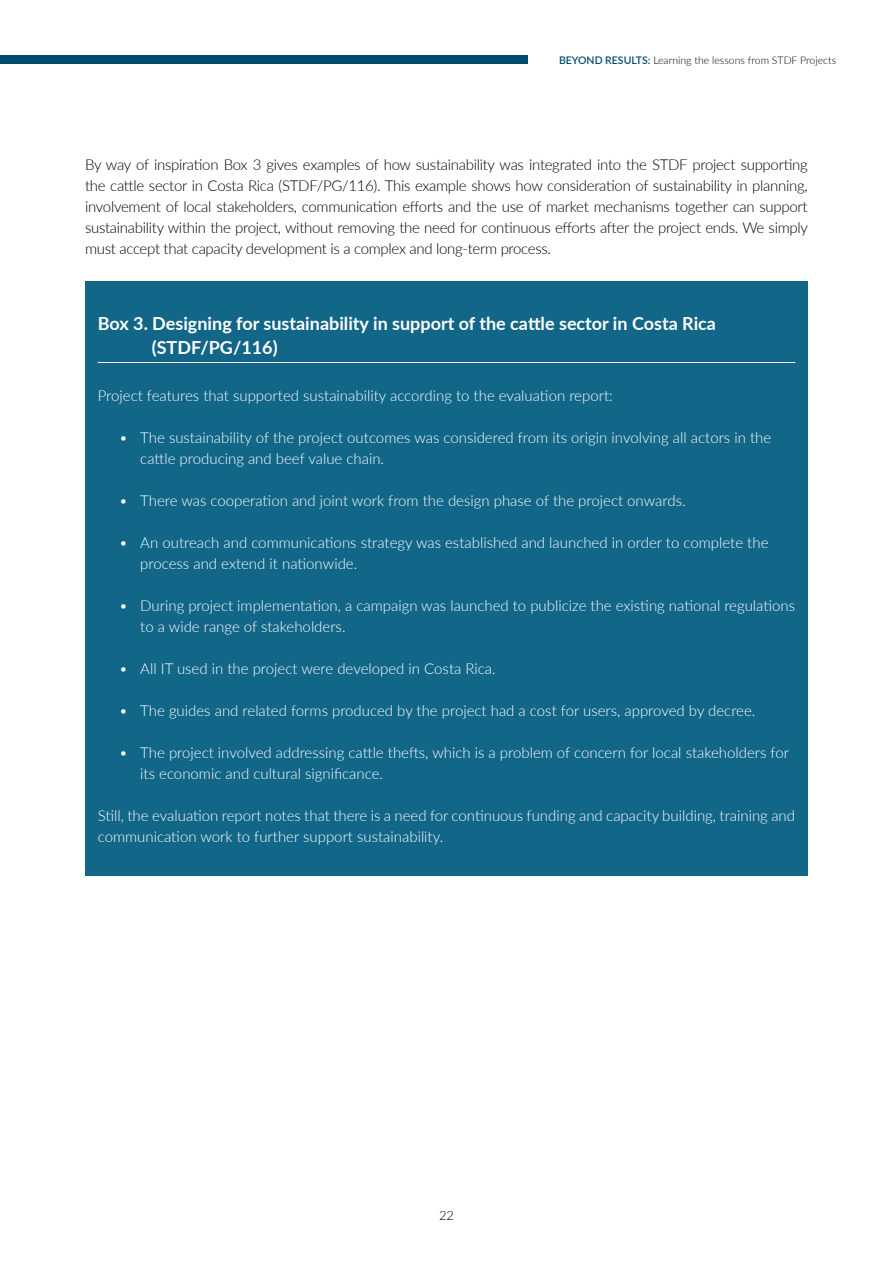
<style>
.page{position:relative;width:893px;height:1263px;background:#fff}
.page>*{position:absolute;margin:0;border:0;box-sizing:border-box;transform-origin:0 0}
.t1{font:700 18px/24px "Lato";color:#fff}
.t2{font:300 15px/21px "Lato";color:#fff}
.t3{font:300 15px/21px "Lato";letter-spacing:-.02em;color:#000;text-align:justify}
.t4{font:300 12.9px "Lato";color:#000}
.t5{font:300 10.5px "Lato";color:#000}
.s1{font-weight:600;color:#004b6e}
</style>
<div class="page">
<div style="left:0;top:55px;width:527px;height:9px;background:#004b6e"></div>
<div style="left:85px;top:281px;width:723px;height:595px;background:#126688"></div>
<hr style="left:98px;top:362px;width:697px;height:1px;background:#fff">
<p class="t5" style="left:559px;top:53px;width:279px"><span class="s1">BEYOND RESULTS:</span> Learning the lessons from STDF Projects</p>
<p class="t3" style="left:85px;top:153px;width:724px">By way of inspiration Box 3 gives examples of how sustainability was integrated into the STDF project supporting the cattle sector in Costa Rica (STDF/PG/116). This example shows how consideration of sustainability in planning, involvement of local stakeholders, communication efforts and the use of market mechanisms together can support sustainability within the project, without removing the need for continuous efforts after the project ends. We simply must accept that capacity development is a complex and long-term process.</p>
<p class="t1" style="left:152px;top:310px;width:566px;text-indent:-54px">Box 3. Designing for sustainability in support of the cattle sector in Costa Rica (STDF/PG/116)</p>
<p class="t2" style="left:98px;top:384px;width:516px">Project features that supported sustainability according to the evaluation report:</p>
<p class="t2" style="left:140px;top:426px;width:632px;text-indent:-21px">• The sustainability of the project outcomes was considered from its origin involving all actors in the cattle producing and beef value chain.</p>
<p class="t2" style="left:119px;top:489px;width:568px">• There was cooperation and joint work from the design phase of the project onwards.</p>
<p class="t2" style="left:140px;top:531px;width:630px;text-indent:-21px">• An outreach and communications strategy was established and launched in order to complete the process and extend it nationwide.</p>
<p class="t2" style="left:140px;top:594px;width:656px;text-indent:-21px">• During project implementation, a campaign was launched to publicize the existing national regulations to a wide range of stakeholders.</p>
<p class="t2" style="left:119px;top:657px;width:378px">• All IT used in the project were developed in Costa Rica.</p>
<p class="t2" style="left:119px;top:699px;width:638px">• The guides and related forms produced by the project had a cost for users, approved by decree.</p>
<p class="t2" style="left:140px;top:741px;width:650px;text-indent:-21px">• The project involved addressing cattle thefts, which is a problem of concern for local stakeholders for its economic and cultural significance.</p>
<p class="t2" style="left:98px;top:804px;width:699px">Still, the evaluation report notes that there is a need for continuous funding and capacity building, training and communication work to further support sustainability.</p>
<p class="t4" style="left:439px;top:1206px;width:16px">22</p>
</div>
